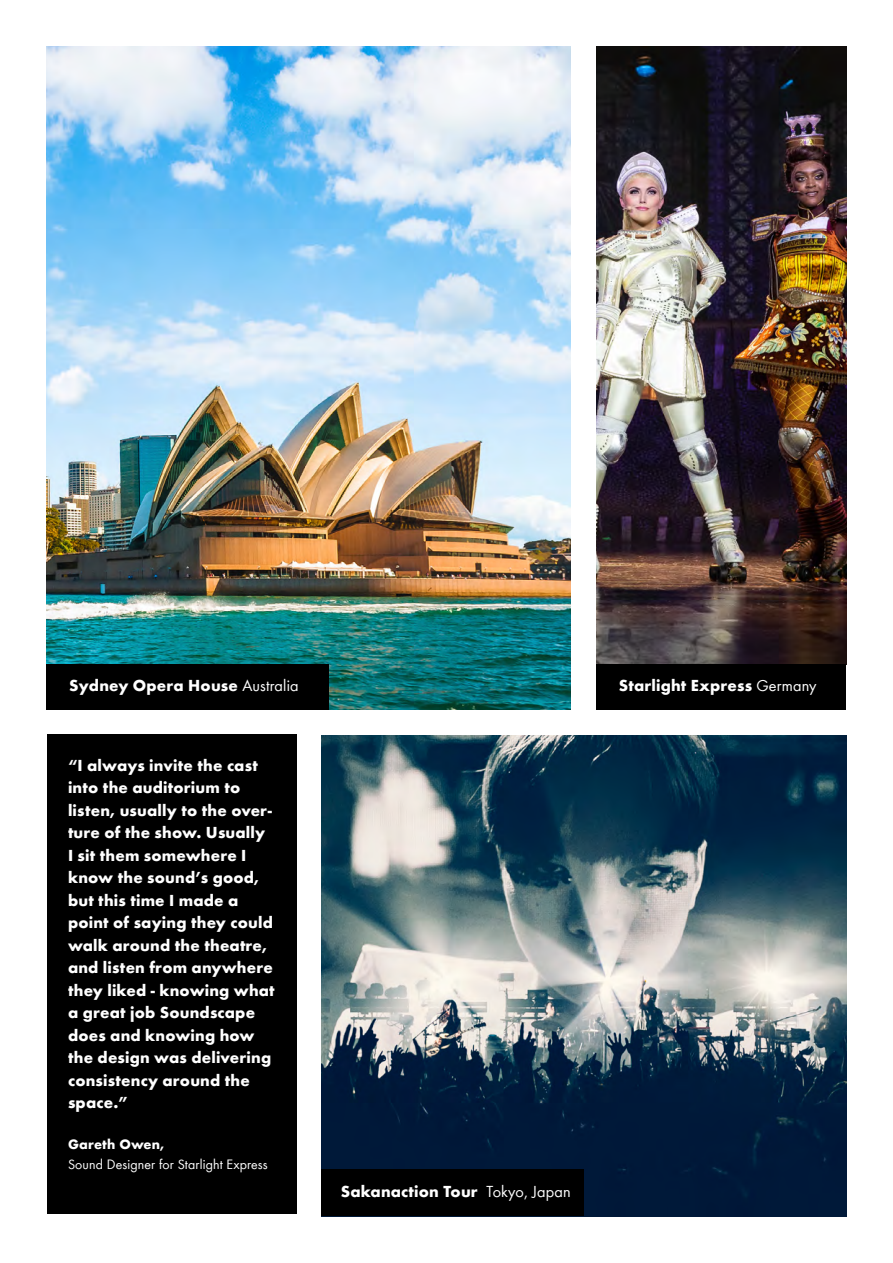
<style>
.page{position:relative;width:893px;height:1263px;background:#fff}
.page>*{position:absolute;margin:0;border:0;box-sizing:border-box;transform-origin:0 0}
.t1{font:700 16.5px/22.5px "dbaudio Futura";letter-spacing:.01em;color:#fff}
.t2{font:14.1px "dbaudio Futura";letter-spacing:.01em;color:#fff}
.t3{font:700 14.1px "dbaudio Futura";letter-spacing:.01em;color:#fff}
.s1{font-weight:400}
</style>
<div class="page">
<img style="left:321px;top:736px;width:525px;height:480px">
<div style="left:321px;top:1169px;width:263px;height:47px;background:#000"></div>
<img style="left:47px;top:47px;width:524px;height:663px">
<div style="left:47px;top:734px;width:249px;height:480px;background:#000"></div>
<img style="left:596px;top:47px;width:250px;height:617px">
<div style="left:47px;top:664px;width:282px;height:46px;background:#000"></div>
<div style="left:596px;top:664px;width:250px;height:46px;background:#000"></div>
<p class="t1" style="left:69px;top:673px;width:231px">Sydney Opera House <span class="s1">Australia</span></p>
<p class="t1" style="left:619px;top:673px;width:199px">Starlight Express <span class="s1">Germany</span></p>
<p class="t1" style="left:68px;top:752px;width:208px">“I always invite the cast into the auditorium to listen, usually to the over&shy;ture of the show. Usually<br>I sit them somewhere I know the sound’s good, but this time I made a point of saying they could walk around the theatre, and listen from anywhere they liked - knowing what a great job Soundscape does and knowing how the design was delivering consistency around the space.”</p>
<p class="t3" style="left:68px;top:1133px;width:98px">Gareth Owen,</p>
<p class="t2" style="left:68px;top:1155px;width:201px">Sound Designer for Starlight Express</p>
<p class="t1" style="left:341px;top:1179px;width:231px">Sakanaction Tour <span class="s1">Tokyo, Japan</span></p>
</div>
